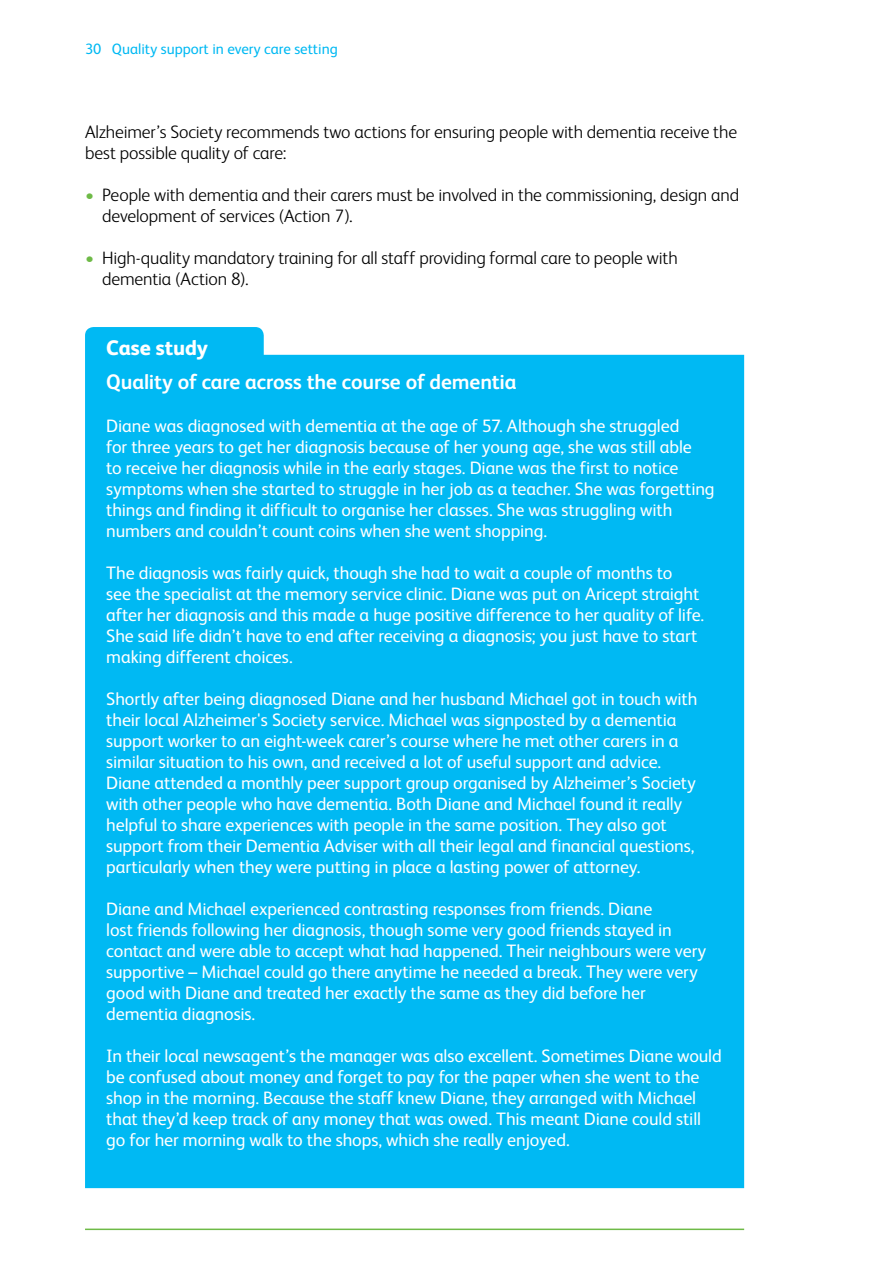
<style>
.page{position:relative;width:893px;height:1263px;background:#fff}
.page>*{position:absolute;margin:0;border:0;box-sizing:border-box;transform-origin:0 0}
.t1{font:700 21px "FS Albert";letter-spacing:-.005em;color:#fff}
.t2{font:800 21px "FS Albert";letter-spacing:-.005em;color:#fff}
.t3{font:18px/21px "FS Albert";letter-spacing:-.005em;color:#fff}
.t4{font:300 18px/21px "FS Albert";letter-spacing:-.005em;color:#000}
.t5{font:15px "FS Albert";color:#00b9f3}
.s1{color:#6eba47}
</style>
<div class="page">
<hr style="left:85px;top:1228px;width:659px;height:2px;background:#6eba47">
<div style="left:85px;top:327px;width:659px;height:861px;background:#00b9f3"></div>
<p class="t5" style="left:85px;top:41px;width:254px">30 Quality support in every care setting</p>
<p class="t4" style="left:85px;top:121px;width:654px">Alzheimer’s Society recommends two actions for ensuring people with dementia receive the best possible quality of care:</p>
<p class="t4" style="left:102px;top:184px;width:639px;text-indent:-17px"><span class="s1">•</span> People with dementia and their carers must be involved in the commissioning, design and development of services (Action 7).</p>
<p class="t4" style="left:102px;top:247px;width:577px;text-indent:-17px"><span class="s1">•</span> High-quality mandatory training for all staff providing formal care to people with dementia (Action 8).</p>
<p class="t2" style="left:106px;top:336px;width:103px">Case study</p>
<p class="t1" style="left:106px;top:370px;width:412px">Quality of care across the course of dementia</p>
<p class="t3" style="left:106px;top:415px;width:610px">Diane was diagnosed with dementia at the age of 57. Although she struggled<br>for three years to get her diagnosis because of her young age, she was still able<br>to receive her diagnosis while in the early stages. Diane was the first to notice symptoms when she started to struggle in her job as a teacher. She was forgetting things and finding it difficult to organise her classes. She was struggling with numbers and couldn’t count coins when she went shopping.</p>
<p class="t3" style="left:106px;top:562px;width:599px">The diagnosis was fairly quick, though she had to wait a couple of months to<br>see the specialist at the memory service clinic. Diane was put on Aricept straight after her diagnosis and this made a huge positive difference to her quality of life.<br>She said life didn’t have to end after receiving a diagnosis; you just have to start making different choices.</p>
<p class="t3" style="left:106px;top:688px;width:593px">Shortly after being diagnosed Diane and her husband Michael got in touch with their local Alzheimer's Society service. Michael was signposted by a dementia support worker to an eight-week carer’s course where he met other carers in a similar situation to his own, and received a lot of useful support and advice.<br>Diane attended a monthly peer support group organised by Alzheimer’s Society with other people who have dementia. Both Diane and Michael found it really helpful to share experiences with people in the same position. They also got support from their Dementia Adviser with all their legal and financial questions, particularly when they were putting in place a lasting power of attorney.</p>
<p class="t3" style="left:106px;top:898px;width:601px">Diane and Michael experienced contrasting responses from friends. Diane<br>lost friends following her diagnosis, though some very good friends stayed in contact and were able to accept what had happened. Their neighbours were very supportive – Michael could go there anytime he needed a break. They were very good with Diane and treated her exactly the same as they did before her dementia diagnosis.</p>
<p class="t3" style="left:106px;top:1045px;width:617px">In their local newsagent’s the manager was also excellent. Sometimes Diane would be confused about money and forget to pay for the paper when she went to the shop in the morning. Because the staff knew Diane, they arranged with Michael that they’d keep track of any money that was owed. This meant Diane could still go for her morning walk to the shops, which she really enjoyed.</p>
</div>
